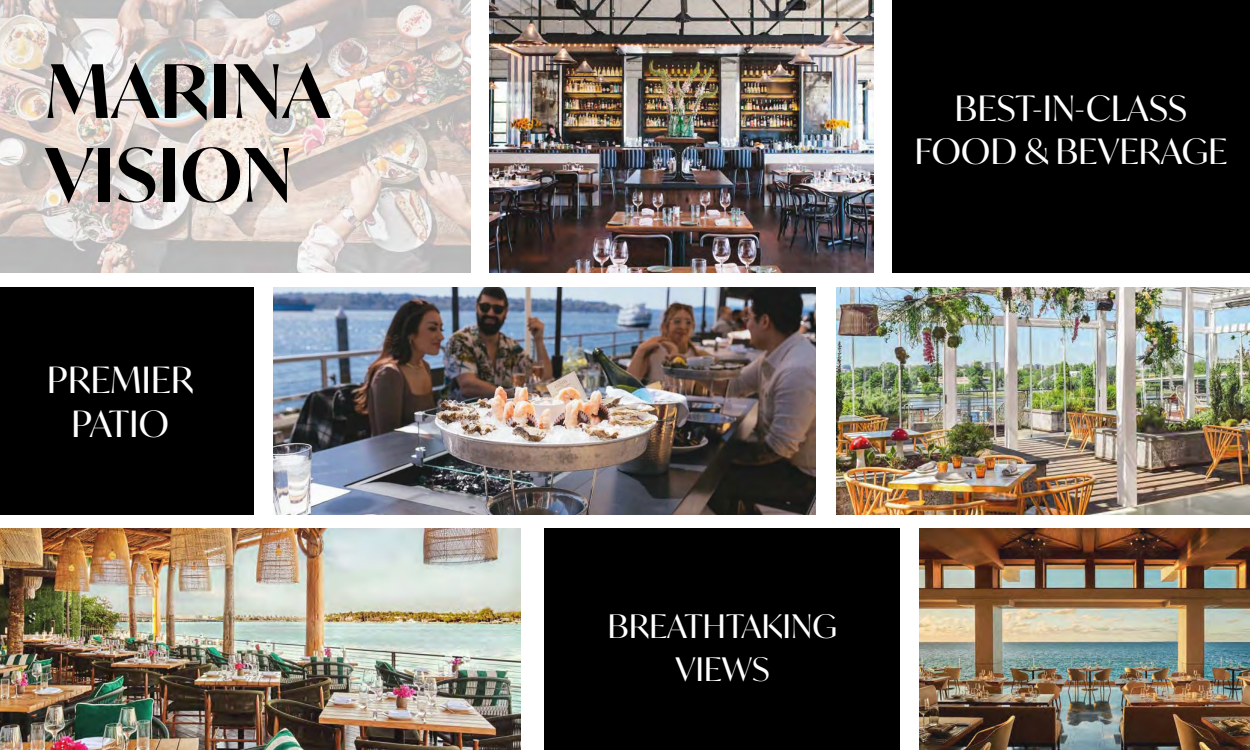
<style>
.page{position:relative;width:1250px;height:750px;background:#fff}
.page>*{position:absolute;margin:0;border:0;box-sizing:border-box;transform-origin:0 0}
.t1{font:600 73.75px/83.8px "Ivy Mode";letter-spacing:.01em;color:#000}
.t2{font:36.25px/43.8px "Ivy Mode";letter-spacing:.01em;color:#fff;text-align:center}
.t3{font:35px/43.8px "Ivy Mode";letter-spacing:.01em;color:#fff;text-align:center}
.t4{font:32.5px/42.5px "Ivy Mode";letter-spacing:.01em;color:#fff;text-align:center}
</style>
<div class="page">
<img style="left:489px;top:0;width:384px;height:272px">
<div style="left:892px;top:0;width:358px;height:272px;background:#000"></div>
<img style="left:837px;top:287px;width:413px;height:228px">
<div style="left:0;top:287px;width:253px;height:228px;background:#000"></div>
<img style="left:0;top:529px;width:521px;height:221px">
<img style="left:0;top:0;width:470px;height:272px">
<img style="left:273px;top:287px;width:543px;height:228px">
<img style="left:919px;top:529px;width:331px;height:221px">
<div style="left:545px;top:529px;width:355px;height:221px;background:#000"></div>
<h1 class="t1" style="left:45px;top:48px;width:287px">MARINA<br>VISION</h1>
<p class="t2" style="left:47px;top:357px;width:148px">PREMIER<br>PATIO</p>
<p class="t3" style="left:915px;top:85px;width:314px">BEST-IN-CLASS<br>FOOD &amp; BEVERAGE</p>
<p class="t4" style="left:608px;top:605px;width:231px">BREATHTAKING<br>VIEWS</p>
</div>
